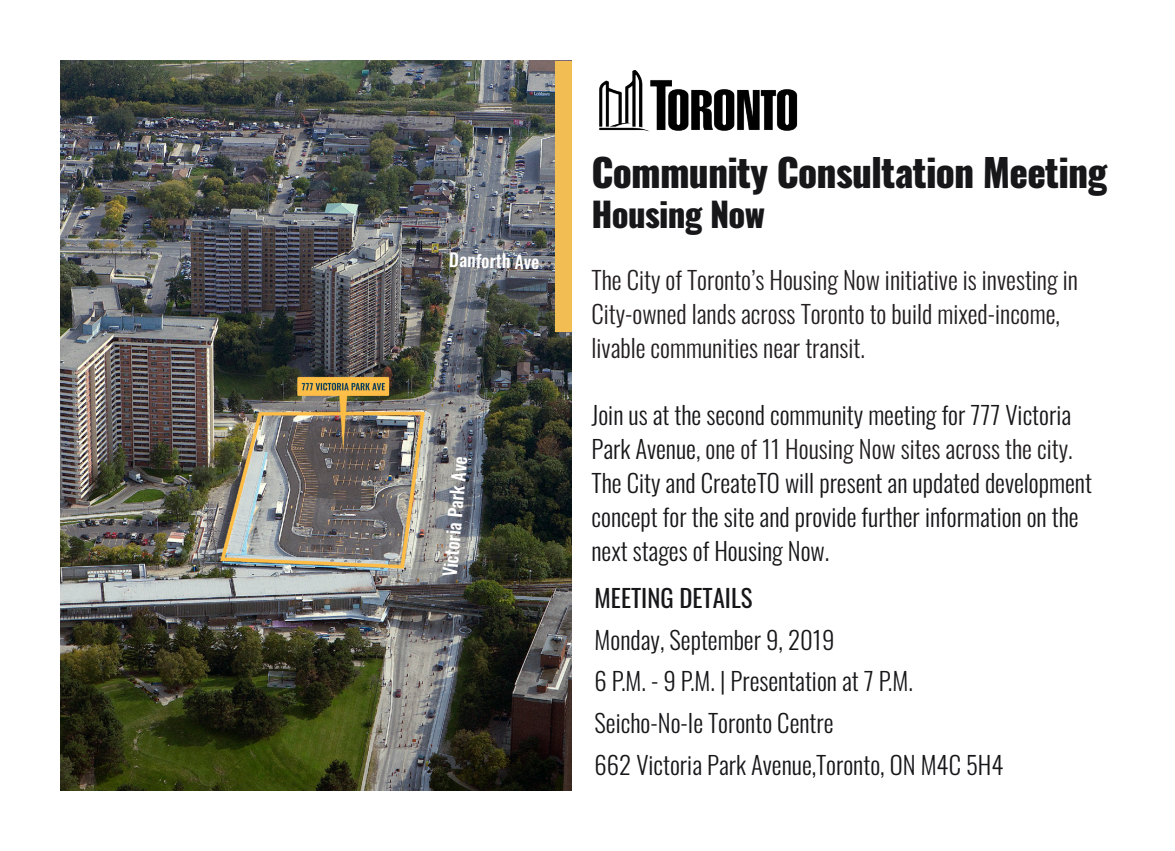
<style>
.page{position:relative;width:1175px;height:851px;background:#fff}
.page>*{position:absolute;margin:0;border:0;box-sizing:border-box;transform-origin:0 0}
.t1{font:800 38.25px "Oswald";letter-spacing:-.02em;color:#17171a}
.t2{font:800 33.75px "Oswald";letter-spacing:-.02em;color:#17171a}
.t3{font:300 24.75px/33.8px "Oswald";color:#17171a}
.t4{font:300 24.75px/33.8px "Oswald";color:#231f20}
.t5{font:24.75px "Oswald";color:#17171a}
.t6{font:500 18px "Oswald";color:#fff}
.s1{color:#231f20}
</style>
<div class="page">
<img style="left:61px;top:61px;width:510px;height:729px">
<img style="left:599px;top:70px;width:199px;height:62px">
<div style="left:555px;top:61px;width:16px;height:271px;background:#f2be53"></div>
<p class="t6" style="left:449px;top:250px;width:92px;rotate:1deg">Danforth Ave</p>
<p class="t6" style="left:440px;top:576px;width:122px;rotate:-85deg">Victoria Park Ave</p>
<h1 class="t1" style="left:591px;top:152px;width:517px">Community Consultation Meeting</h1>
<h2 class="t2" style="left:591px;top:197px;width:175px">Housing Now</h2>
<p class="t4" style="left:591px;top:260px;width:488px">The City of Toronto’s Housing Now initiative is investing in<br>City-owned lands across Toronto to build mixed-income, livable communities near transit.</p>
<p class="t3" style="left:591px;top:395px;width:502px">Join us at the second community meeting for 777 Victoria Park Avenue<span class="s1">, one of 11 Housing Now sites across the city.<br></span>The City and CreateTO will present an updated development concept for the site and provide further information on the next stages of Housing Now.</p>
<p class="t5" style="left:594px;top:576px;width:159px">MEETING DETAILS</p>
<p class="t3" style="left:594px;top:616px;width:410px;line-height:41.6px">Monday, September 9, 2019<br>6 P.M. - 9 P.M. | Presentation at 7 P.M.<br>Seicho-No-Ie Toronto Centre<br>662 Victoria Park Avenue,Toronto, ON M4C 5H4</p>
</div>
